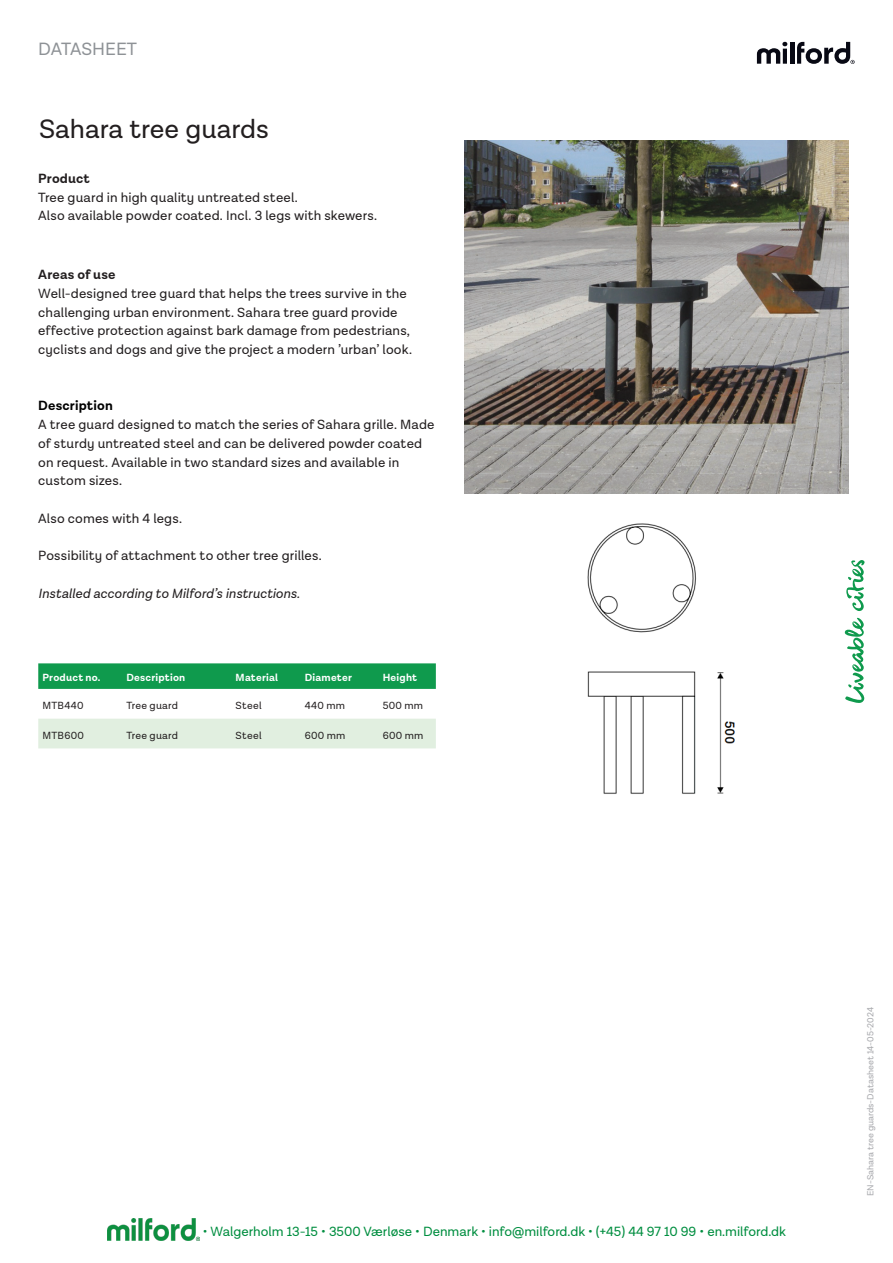
<style>
.page{position:relative;width:893px;height:1263px;background:#fff}
.page>*{position:absolute;margin:0;border:0;box-sizing:border-box;transform-origin:0 0}
.t1{font:27px "Lota Grotesque Alt 2";color:#231f20}
.t2{font:18px "Lota Grotesque Alt 2";letter-spacing:-.005em;color:#8e9296}
.t3{font:13.5px/18.8px "Lota Grotesque Alt 2";letter-spacing:.01em;color:#231f20}
.t4{font:13.5px "Lota Grotesque Alt 2";color:#008e40}
.t5{font:italic 13.5px "Lota Grotesque Alt 2";letter-spacing:.01em;color:#231f20}
.t6{font:700 13.5px "Lota Grotesque Alt 2";letter-spacing:.01em;color:#231f20}
.Skema{font:10.5px "Lota Grotesque Alt 2";letter-spacing:.025em;color:#231f20}
.Skema-2{font:700 10.5px "Lota Grotesque Alt 2";letter-spacing:.02em;color:#fff}
.t7{font:9px "Lota Grotesque Alt 2";color:#a8a9ad}
.s1{font-weight:700;color:#000001}
</style>
<div class="page">
<svg style="left:757px;top:42px;width:30px;height:22px"></svg>
<hr style="left:790px;top:42px;width:4px;height:22px;background:#080914">
<svg style="left:797px;top:42px;width:58px;height:22px"></svg>
<img style="left:107px;top:1218px;width:93px;height:22px">
<svg style="left:845px;top:618px;width:19px;height:85px"></svg>
<svg style="left:846px;top:560px;width:18px;height:51px"></svg>
<img style="left:464px;top:140px;width:384px;height:353px">
<img style="left:587px;top:523px;width:148px;height:271px">
<svg style="left:38px;top:663px;width:398px;height:26px;background:#139b50"></svg>
<div style="left:38px;top:719px;width:398px;height:29px;background:#e1efe0"></div>
<h2 class="t2" style="left:38px;top:39px;width:100px">DATASHEET</h2>
<p class="t1" style="left:39px;top:114px;width:231px">Sahara tree guards</p>
<p class="t6" style="left:38px;top:171px;width:53px">Product</p>
<p class="t3" style="left:38px;top:188px;width:340px">Tree guard in high quality untreated steel.<br>Also available powder coated. Incl. 3 legs with skewers.</p>
<p class="t6" style="left:38px;top:267px;width:79px">Areas of use</p>
<p class="t3" style="left:38px;top:284px;width:375px">Well-designed tree guard that helps the trees survive in the challenging urban environment. Sahara tree guard provide effective protection against bark damage from pedestrians, cyclists and dogs and give the project a modern ’urban’ look.</p>
<p class="t3" style="left:38px;top:397px;width:398px"><span class="s1">Description<br></span>A tree guard designed to match the series of Sahara grille. Made of sturdy untreated steel and can be delivered powder coated on request. Available in two standard sizes and available in custom sizes.</p>
<p class="t3" style="left:38px;top:509px;width:145px">Also comes with 4 legs.</p>
<p class="t3" style="left:38px;top:547px;width:285px">Possibility of attachment to other tree grilles.</p>
<p class="t5" style="left:38px;top:586px;width:263px">Installed according to Milford’s instructions.</p>
<p class="Skema-2" style="left:43px;top:671px;width:60px">Product no.</p>
<p class="Skema-2" style="left:126px;top:671px;width:60px">Description</p>
<p class="Skema-2" style="left:236px;top:671px;width:44px">Material</p>
<p class="Skema-2" style="left:305px;top:671px;width:49px">Diameter</p>
<p class="Skema-2" style="left:383px;top:671px;width:36px">Height</p>
<p class="Skema" style="left:43px;top:699px;width:43px">MTB440</p>
<p class="Skema" style="left:126px;top:699px;width:53px">Tree guard</p>
<p class="Skema" style="left:236px;top:699px;width:27px">Steel</p>
<p class="Skema" style="left:305px;top:699px;width:42px">440 mm</p>
<p class="Skema" style="left:383px;top:699px;width:42px">500 mm</p>
<p class="Skema" style="left:43px;top:729px;width:43px">MTB600</p>
<p class="Skema" style="left:126px;top:729px;width:53px">Tree guard</p>
<p class="Skema" style="left:236px;top:729px;width:27px">Steel</p>
<p class="Skema" style="left:305px;top:729px;width:42px">600 mm</p>
<p class="Skema" style="left:383px;top:729px;width:42px">600 mm</p>
<p class="t4" style="left:203px;top:1223px;width:585px">• Walgerholm 13-15 • 3500 Værløse • Denmark • info@milford.dk • (+45) 44 97 10 99 • en.milford.dk</p>
<p class="t7" style="left:865px;top:1196px;width:190px;rotate:-90deg">EN-Sahara tree guards-Datasheet 14-05-2024</p>
</div>
